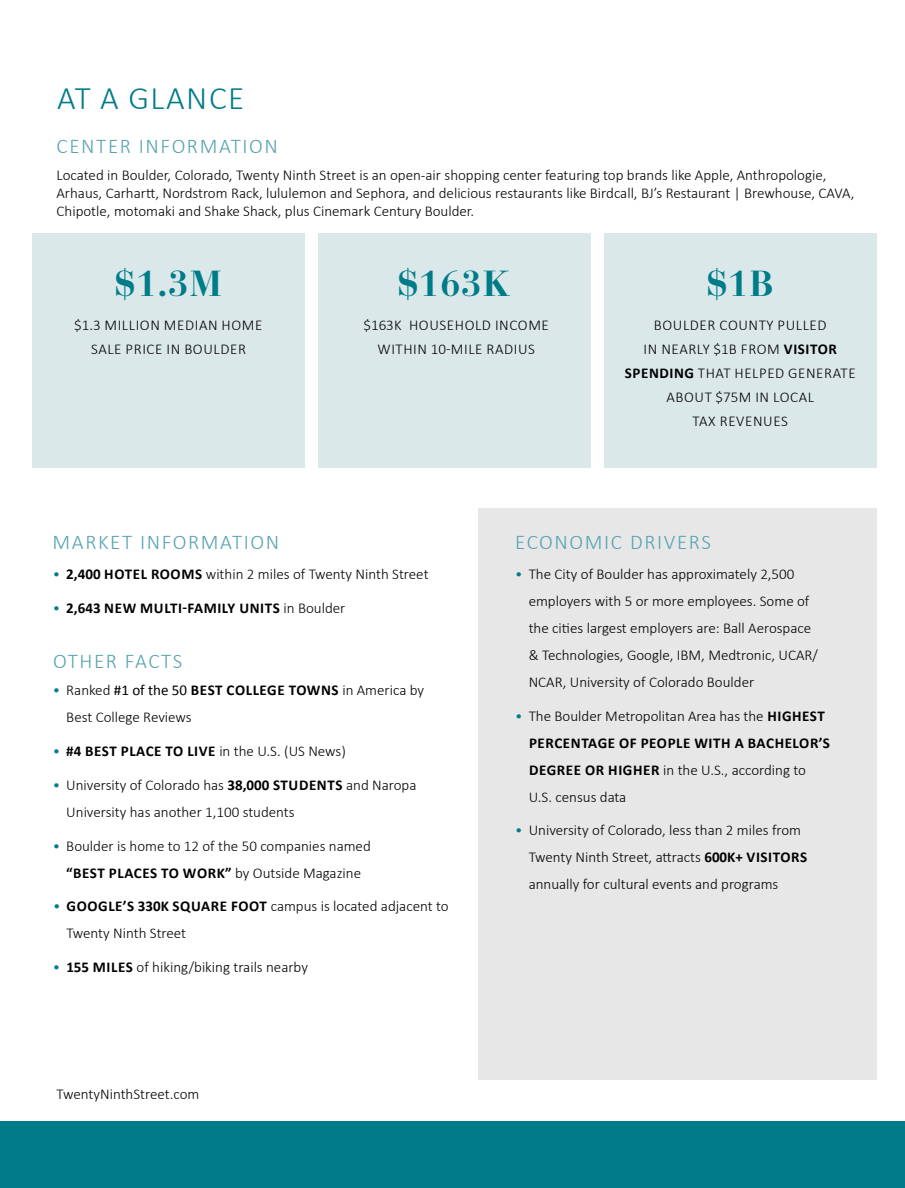
<style>
.page{position:relative;width:905px;height:1188px;background:#fff}
.page>*{position:absolute;margin:0;border:0;box-sizing:border-box;transform-origin:0 0}
.t1{font:700 36px "Bauer Bodoni Std";letter-spacing:.03em;color:#007c89}
.t2{font:300 33px "Calibri";letter-spacing:.05em;color:#007c89}
.t3{font:300 21px "Calibri";letter-spacing:.075em;color:#56a3af}
.t4{font:300 15px/27px "Calibri";color:#000}
.t5{font:300 15px/24px "Calibri";letter-spacing:.04em;color:#000;text-align:center}
.t6{font:700 15px "Calibri";letter-spacing:.04em;color:#000}
.s1{font-weight:700}
.s2{color:#007c89}
.s3{font-weight:300;color:#007c89}
.s4{font-weight:300}
.s5{font-weight:400}
</style>
<div class="page">
<div style="left:478px;top:508px;width:398px;height:572px;background:#e7e7e8"></div>
<div style="left:32px;top:233px;width:273px;height:235px;background:#dbe8ea"></div>
<div style="left:0;top:1121px;width:904px;height:67px;background:#007c89"></div>
<div style="left:318px;top:233px;width:272px;height:235px;background:#dbe8ea"></div>
<div style="left:604px;top:233px;width:272px;height:235px;background:#dbe8ea"></div>
<h2 class="t2" style="left:57px;top:78px;width:189px">AT A GLANCE</h2>
<h3 class="t3" style="left:57px;top:133px;width:223px">CENTER INFORMATION</h3>
<p class="t4" style="left:57px;top:166px;width:799px;line-height:18px">Located in Boulder, Colorado, Twenty Ninth Street is an open-air shopping center featuring top brands like Apple, Anthropologie,<br>Arhaus, Carhartt, Nordstrom Rack, lululemon and Sephora, and delicious restaurants like Birdcall, BJ’s Restaurant | Brewhouse, CAVA,<br>Chipotle, motomaki and Shake Shack, plus Cinemark Century Boulder.</p>
<h1 class="t1" style="left:115px;top:262px;width:108px">$1.3M</h1>
<h1 class="t1" style="left:398px;top:262px;width:114px">$163K</h1>
<h1 class="t1" style="left:707px;top:262px;width:68px">$1B</h1>
<p class="t5" style="left:363px;top:313px;width:187px">$163K HOUSEHOLD INCOME<br>WITHIN 10-MILE RADIUS</p>
<p class="t5" style="left:625px;top:313px;width:232px">BOULDER COUNTY PULLED<br>IN NEARLY $1B FROM <span class="s1">VISITOR<br>SPENDING</span> THAT HELPED GENERATE<br>ABOUT $75M IN LOCAL<br>TAX REVENUES</p>
<p class="t5" style="left:74px;top:313px;width:190px">$1.3 MILLION MEDIAN HOME<br>SALE PRICE IN BOULDER</p>
<h3 class="t3" style="left:53px;top:529px;width:228px">MARKET INFORMATION</h3>
<p class="t4" style="left:53px;top:560px;width:377px"><span class="s2">•</span> <span class="s1">2,400 HOTEL ROOMS</span> within 2 miles of Twenty Ninth Street</p>
<p class="t6" style="left:53px;top:598px;width:294px"><span class="s3">•</span> 2,643 NEW MULTI-FAMILY UNITS <span class="s4">in Boulder</span></p>
<h3 class="t3" style="left:53px;top:648px;width:131px">OTHER FACTS</h3>
<p class="t4" style="left:66px;top:677px;width:359px;text-indent:-14px"><span class="s2">•</span> Ranked <span class="s5">#1 of the 50</span> <span class="s1">BEST COLLEGE TOWNS</span> in America by<br>Best College Reviews</p>
<p class="t6" style="left:53px;top:742px;width:294px"><span class="s3">•</span> #4 BEST PLACE TO LIVE <span class="s4">in the U.S. (US News)</span></p>
<p class="t4" style="left:66px;top:771px;width:351px;text-indent:-14px"><span class="s2">•</span> University of Colorado has <span class="s1">38,000 STUDENTS</span> and Naropa<br>University has another 1,100 students</p>
<p class="t4" style="left:53px;top:832px;width:319px;text-align:center"><span class="s2">•</span> Boulder is home to 12 of the 50 companies named <span class="s1">“BEST PLACES TO WORK”</span> by Outside Magazine</p>
<p class="t4" style="left:66px;top:893px;width:384px;text-indent:-13px"><span class="s2">•</span> <span class="s1">GOOGLE’S 330K SQUARE FOOT</span> campus is located adjacent to<br>Twenty Ninth Street</p>
<p class="t4" style="left:53px;top:954px;width:256px"><span class="s2">•</span> <span class="s1">155 MILES</span> of hiking/biking trails nearby</p>
<p class="t4" style="left:57px;top:1081px;width:144px">TwentyNinthStreet.com</p>
<h3 class="t3" style="left:515px;top:529px;width:197px">ECONOMIC DRIVERS</h3>
<p class="t4" style="left:528px;top:560px;width:291px;text-indent:-13px"><span class="s2">•</span> The City of Boulder has approximately 2,500 employers with 5 or more employees. Some of the cities largest employers are: Ball Aerospace &amp; Technologies, Google, IBM, Medtronic, UCAR/ NCAR, University of Colorado Boulder</p>
<p class="t4" style="left:528px;top:702px;width:303px;text-indent:-14px"><span class="s2">•</span> The Boulder Metropolitan Area has the <span class="s1">HIGHEST PERCENTAGE OF PEOPLE WITH A BACHELOR’S DEGREE OR HIGHER</span> in the U.S., according to U.S. census data</p>
<p class="t4" style="left:528px;top:817px;width:280px;text-indent:-13px"><span class="s2">•</span> University of Colorado, less than 2 miles from<br>Twenty Ninth Street, attracts <span class="s1">600K+ VISITORS </span>annually for cultural events and programs</p>
</div>
